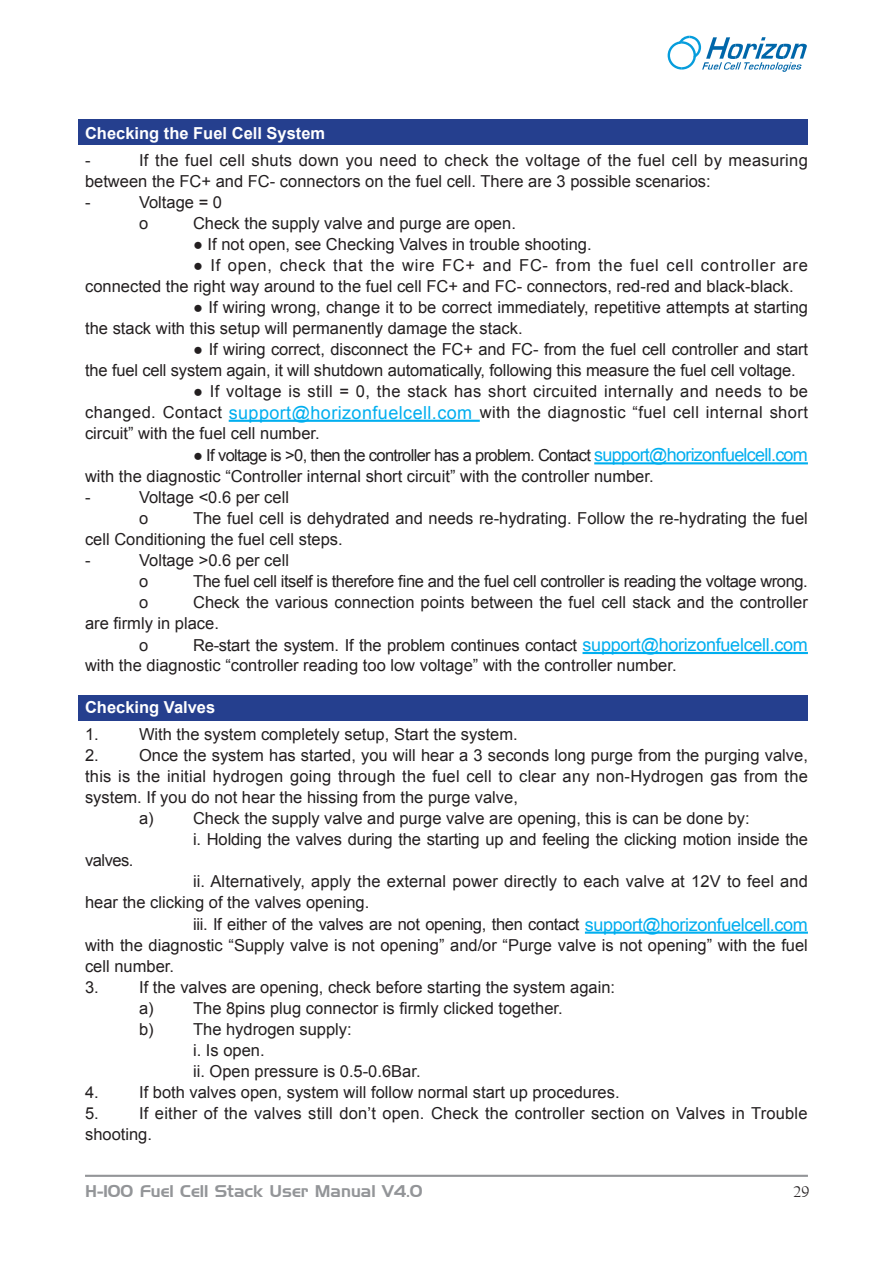
<style>
.page{position:relative;width:893px;height:1263px;background:#fff}
.page>*{position:absolute;margin:0;border:0;box-sizing:border-box;transform-origin:0 0}
.t1{font:16.5px/21px "Arial";color:#231f20}
.t2{font:16.5px "Arial";letter-spacing:-.025em;color:#231f20}
.t3{font:16.5px "Arial";letter-spacing:-.02em;color:#231f20}
.t4{font:700 16.5px "Arial";color:#fff}
.t5{font:16.5px "Handel Gothic BT";color:#939598}
.t6{font:16.5px "Californian FB";color:#231f20}
.s1{font-size:18px;color:#00aeef}
</style>
<div class="page">
<svg style="left:668px;top:36px;width:139px;height:36px"></svg>
<hr style="left:85px;top:1175px;width:723px;height:2px;background:#939598">
<div style="left:79px;top:119px;width:729px;height:26px;background:#253f8e"></div>
<div style="left:79px;top:695px;width:729px;height:25px;background:#253f8e"></div>
<hr style="left:229px;top:420px;width:251px;height:2px;background:#00aeef">
<hr style="left:594px;top:462px;width:214px;height:2px;background:#00aeef">
<hr style="left:582px;top:652px;width:226px;height:2px;background:#00aeef">
<hr style="left:585px;top:931px;width:223px;height:3px;background:#00aeef">
<p class="t4" style="left:85px;top:122px;width:242px">Checking the Fuel Cell System</p>
<p class="t1" style="left:85px;top:149px;width:7px">-</p>
<p class="t1" style="left:85px;top:149px;width:724px;text-indent:54px">If the fuel cell shuts down you need to check the voltage of the fuel cell by measuring between the FC+ and FC- connectors on the fuel cell. There are 3 possible scenarios:<br>-</p>
<p class="t1" style="left:139px;top:191px;width:85px">Voltage = 0 o</p>
<p class="t1" style="left:193px;top:212px;width:324px">Check the supply valve and purge are open.</p>
<p class="t1" style="left:193px;top:233px;width:400px">● If not open, see Checking Valves in trouble shooting.</p>
<p class="t1" style="left:85px;top:254px;width:724px;text-indent:108px">● If open, check that the wire FC+ and FC- from the fuel cell controller are connected the right way around to the fuel cell FC+ and FC- connectors, red-red and black-black.</p>
<p class="t1" style="left:85px;top:296px;width:724px;text-indent:108px">● If wiring wrong, change it to be correct immediately, repetitive attempts at starting the stack with this setup will permanently damage the stack.</p>
<p class="t1" style="left:85px;top:338px;width:724px;text-indent:108px">● If wiring correct, disconnect the FC+ and FC- from the fuel cell controller and start the fuel cell system again, it will shutdown automatically, following this measure the fuel cell voltage.</p>
<p class="t1" style="left:85px;top:380px;width:724px;text-align:justify;text-indent:108px">● If voltage is still = 0, the stack has short circuited internally and needs to be changed. Contact <span class="s1">support@horizonfuelcell.com</span> with the diagnostic “fuel cell internal short circuit” with the fuel cell number.</p>
<p class="t1" style="left:85px;top:445px;width:724px;text-indent:108px">● If voltage is &gt;0, then the controller has a problem. Contact <span class="s1">support@horizonfuelcell.com </span>with the diagnostic “Controller internal short circuit” with the controller number.<br>-</p>
<p class="t1" style="left:139px;top:487px;width:151px">Voltage &lt;0.6 per cell o</p>
<p class="t1" style="left:85px;top:508px;width:724px;text-indent:108px">The fuel cell is dehydrated and needs re-hydrating. Follow the re-hydrating the fuel cell Conditioning the fuel cell steps.<br>-</p>
<p class="t1" style="left:139px;top:550px;width:151px">Voltage &gt;0.6 per cell o</p>
<p class="t2" style="left:193px;top:570px;width:616px">The fuel cell itself is therefore fine and the fuel cell controller is reading the voltage wrong.</p>
<p class="t1" style="left:139px;top:592px;width:11px">o</p>
<p class="t1" style="left:193px;top:592px;width:616px">Check the various connection points between the fuel cell stack and the controller</p>
<p class="t1" style="left:85px;top:613px;width:135px">are firmly in place.</p>
<p class="t1" style="left:139px;top:634px;width:11px">o</p>
<p class="t1" style="left:85px;top:634px;width:724px;text-indent:108px">Re-start the system. If the problem continues contact <span class="s1">support@horizonfuelcell.com </span>with the diagnostic “controller reading too low voltage” with the controller number.</p>
<p class="t4" style="left:85px;top:697px;width:132px">Checking Valves</p>
<p class="t1" style="left:85px;top:724px;width:15px">1.</p>
<p class="t1" style="left:139px;top:724px;width:380px">With the system completely setup, Start the system.</p>
<p class="t1" style="left:85px;top:745px;width:15px">2.</p>
<p class="t1" style="left:139px;top:745px;width:670px">Once the system has started, you will hear a 3 seconds long purge from the purging valve,</p>
<p class="t1" style="left:85px;top:766px;width:724px">this is the initial hydrogen going through the fuel cell to clear any non-Hydrogen gas from the</p>
<p class="t1" style="left:85px;top:787px;width:434px">system. If you do not hear the hissing from the purge valve,</p>
<p class="t1" style="left:139px;top:808px;width:612px">a) Check the supply valve and purge valve are opening, this is can be done by:</p>
<p class="t1" style="left:193px;top:829px;width:616px">i. Holding the valves during the starting up and feeling the clicking motion inside the</p>
<p class="t1" style="left:85px;top:850px;width:50px">valves.</p>
<p class="t1" style="left:193px;top:871px;width:616px">ii. Alternatively, apply the external power directly to each valve at 12V to feel and</p>
<p class="t1" style="left:85px;top:892px;width:286px">hear the clicking of the valves opening.</p>
<p class="t3" style="left:193px;top:913px;width:616px">iii. If either of the valves are not opening, then contact <span class="s1">support@horizonfuelcell.com</span></p>
<p class="t1" style="left:85px;top:935px;width:724px">with the diagnostic “Supply valve is not opening” and/or “Purge valve is not opening” with the fuel</p>
<p class="t1" style="left:85px;top:956px;width:90px">cell number.</p>
<p class="t1" style="left:85px;top:977px;width:15px">3.</p>
<p class="t1" style="left:139px;top:977px;width:477px">If the valves are opening, check before starting the system again:</p>
<p class="t1" style="left:139px;top:998px;width:425px">a) The 8pins plug connector is firmly clicked together.</p>
<p class="t1" style="left:139px;top:1019px;width:214px">b) The hydrogen supply:</p>
<p class="t1" style="left:193px;top:1040px;width:73px">i. Is open.</p>
<p class="t1" style="left:193px;top:1061px;width:229px">ii. Open pressure is 0.5-0.6Bar.</p>
<p class="t1" style="left:85px;top:1082px;width:15px">4.</p>
<p class="t1" style="left:139px;top:1082px;width:482px">If both valves open, system will follow normal start up procedures.</p>
<p class="t1" style="left:85px;top:1103px;width:15px">5.</p>
<p class="t1" style="left:85px;top:1103px;width:724px;text-indent:54px">If either of the valves still don’t open. Check the controller section on Valves in Trouble shooting.</p>
<p class="t5" style="left:85px;top:1181px;width:339px">H-100 Fuel Cell Stack User Manual V4.0</p>
<p class="t6" style="left:793px;top:1183px;width:18px">29</p>
</div>
